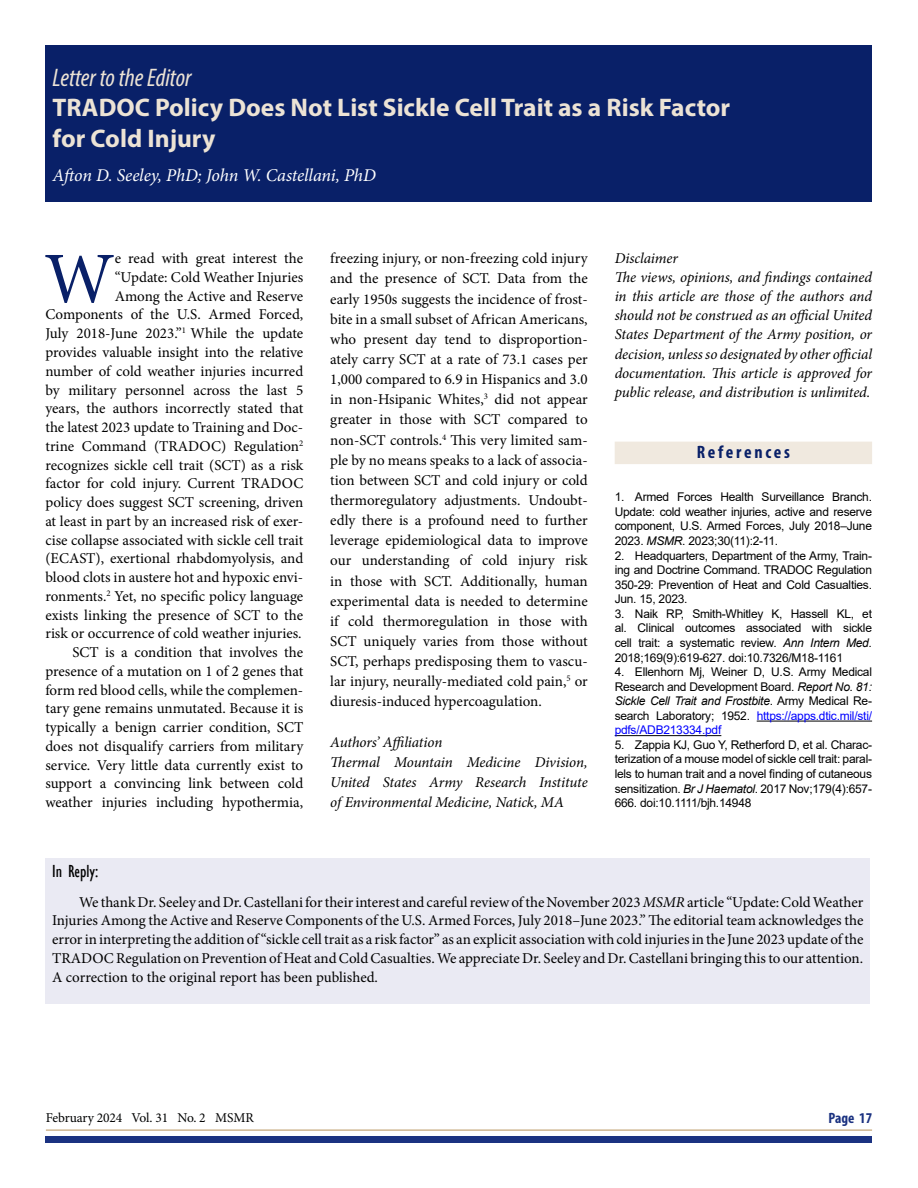
<style>
.page{position:relative;width:918px;height:1188px;background:#fff}
.page>*{position:absolute;margin:0;border:0;box-sizing:border-box;transform-origin:0 0}
.Body_DropCap{font:72.75px "Minion Pro";color:#092068}
.Heads_2021{font:700 25.5px/30.6px "Myriad Pro";color:#ece3d5}
.Heads_2021-2{font:italic condensed 25.5px "Myriad Pro";color:#ece3d5}
.Heads_AuthorByline_2021{font:italic 18px "Minion Pro";letter-spacing:-.005em;color:#fff}
.Section_Heads{font:700 condensed 18px "Myriad Pro";letter-spacing:.15em;color:#092068}
.subhead{font:condensed 18px "Gill Sans";color:#000}
.Body{font:15px/20.1px "Minion Pro";color:#000;text-align:justify}
.Body_DropCap-2{font:15px/18.8px "Minion Pro";color:#000;text-align:right}
.copy_acknowlegements{font:italic 15px/19px "Minion Pro";letter-spacing:-.01em;color:#000;text-align:justify}
.t1{font:700 condensed 15px "Myriad Pro";color:#1b3281}
.t2{font:13.5px "Minion Pro";letter-spacing:-.01em;color:#010202}
.References_List{font:12px/14.5px "Arial";letter-spacing:-.02em;color:#000;text-align:justify}
.s1{font-style:italic}
.s2{color:#00f}
.s3{color:#000}
</style>
<div class="page">
<div style="left:46px;top:1136px;width:826px;height:6px;background:#1b3281"></div>
<hr style="left:46px;top:1129px;width:826px;height:2px;background:#cfb691">
<div style="left:45px;top:858px;width:825px;height:146px;background:#eaeaf3"></div>
<div style="left:46px;top:46px;width:826px;height:156px;background:#092068"></div>
<div style="left:615px;top:442px;width:257px;height:22px;background:#f0e9df"></div>
<hr style="left:757px;top:721px;width:115px;height:1px;background:#000">
<hr style="left:615px;top:735px;width:106px;height:1px;background:#000">
<h1 class="Heads_2021-2" style="left:53px;top:62px;width:140px">Letter to the Editor</h1>
<h1 class="Heads_2021" style="left:53px;top:92px;width:679px">TRADOC Policy Does Not List Sickle Cell Trait as a Risk Factor for Cold Injury</h1>
<p class="Heads_AuthorByline_2021" style="left:53px;top:163px;width:325px">Afton D. Seeley, PhD; John W. Castellani, PhD</p>
<p class="Body_DropCap-2" style="left:45px;top:249px;width:259px">e read with great interest the<br>“Update: Cold Weather Injuries<br>Among the Active and Reserve Components of the U.S. Armed Forced, July 2018-June 2023.”<sup>1</sup> While the update provides valuable insight into the relative number of cold weather injuries incurred by military personnel across the last 5 years, the authors incorrectly stated that the latest 2023 update to Training and Doc&shy;trine Command (TRADOC) Regulation<sup>2 </sup>recognizes sickle cell trait (SCT) as a risk factor for cold injury. Current TRADOC policy does suggest SCT screening, driven at least in part by an increased risk of exer&shy;cise collapse associated with sickle cell trait (ECAST), exertional rhabdomyolysis, and blood clots in austere hot and hypoxic envi&shy;ronments.<sup>2</sup> Yet, no specific policy language exists linking the presence of SCT to the risk or occurrence of cold weather injuries.</p>
<p class="Body" style="left:45px;top:643px;width:259px;line-height:18.8px;text-indent:27px">SCT is a condition that involves the presence of a mutation on 1 of 2 genes that form red blood cells, while the complemen&shy;tary gene remains unmutated. Because it is typically a benign carrier condition, SCT does not disqualify carriers from military service. Very little data currently exist to support a convincing link between cold weather injuries including hypothermia,</p>
<p class="Body_DropCap" style="left:44px;top:230px;width:72px">W</p>
<p class="Body" style="left:330px;top:248px;width:259px">freezing injury, or non-freezing cold injury and the presence of SCT. Data from the early 1950s suggests the incidence of frost&shy;bite in a small subset of African Americans, who present day tend to disproportion&shy;ately carry SCT at a rate of 73.1 cases per 1,000 compared to 6.9 in Hispanics and 3.0 in non-Hsipanic Whites,<sup>3</sup> did not appear greater in those with SCT compared to non-SCT controls.<sup>4</sup> This very limited sam&shy;ple by no means speaks to a lack of associa&shy;tion between SCT and cold injury or cold thermoregulatory adjustments. Undoubt&shy;edly there is a profound need to further leverage epidemiological data to improve our understanding of cold injury risk in those with SCT. Additionally, human experimental data is needed to determine if cold thermoregulation in those with SCT uniquely varies from those without SCT, perhaps predisposing them to vascu&shy;lar injury, neurally-mediated cold pain,<sup>5</sup> or diuresis-induced hypercoagulation.</p>
<p class="copy_acknowlegements" style="left:330px;top:732px;width:114px">Authors’ Affiliation</p>
<p class="copy_acknowlegements" style="left:330px;top:752px;width:259px;line-height:20.1px">Thermal Mountain Medicine Division, United States Army Research Institute of Environmental Medicine, Natick, MA</p>
<p class="copy_acknowlegements" style="left:615px;top:249px;width:65px">Disclaimer</p>
<p class="copy_acknowlegements" style="left:615px;top:268px;width:259px">The views, opinions, and findings contained in this article are those of the authors and should not be construed as an official United States Department of the Army position, or decision, unless so designated by other official documentation. This article is approved for public release, and distribution is unlimited.</p>
<h2 class="Section_Heads" style="left:697px;top:441px;width:95px">References</h2>
<p class="References_List" style="left:615px;top:490px;width:259px">1. Armed Forces Health Surveillance Branch.<br>Update: cold weather injuries, active and reserve component, U.S. Armed Forces, July 2018–June 2023. <span class="s1">MSMR</span>. 2023;30(11):2-11.</p>
<p class="References_List" style="left:615px;top:548px;width:259px">2. Headquarters, Department of the Army, Train&shy;ing and Doctrine Command. TRADOC Regulation 350-29: Prevention of Heat and Cold Casualties.<br>Jun. 15, 2023.</p>
<p class="References_List" style="left:615px;top:606px;width:259px">3. Naik RP, Smith-Whitley K, Hassell KL, et al. Clinical outcomes associated with sickle cell trait: a systematic review. <span class="s1">Ann Intern Med.<br></span>2018;169(9):619-627. doi:10.7326/M18-1161</p>
<p class="References_List" style="left:615px;top:665px;width:259px">4. Ellenhorn Mj, Weiner D, U.S. Army Medical Research and Development Board. <span class="s1">Report No. 81:<br>Sickle Cell Trait and Frostbite</span>. Army Medical Re&shy;search Laboratory; 1952. <span class="s2">https://apps.dtic.mil/sti/ pdfs/ADB213334.pdf</span></p>
<p class="References_List" style="left:615px;top:737px;width:259px">5. Zappia KJ, Guo Y, Retherford D, et al. Charac&shy;terization of a mouse model of sickle cell trait: paral&shy;lels to human trait and a novel finding of cutaneous sensitization. <span class="s1">Br J Haematol</span>. 2017 Nov;179(4):657- 666. doi:10.1111/bjh.14948</p>
<p class="subhead" style="left:52px;top:861px;width:48px">In Reply:</p>
<p class="Body" style="left:52px;top:893px;width:813px;line-height:18.8px;text-indent:27px">We thank Dr. Seeley and Dr. Castellani for their interest and careful review of the November 2023 <span class="s1">MSMR</span> article “Update: Cold Weather Injuries Among the Active and Reserve Components of the U.S. Armed Forces, July 2018–June 2023.” The editorial team acknowledges the error in interpreting the addition of “sickle cell trait as a risk factor” as an explicit association with cold injuries in the June 2023 update of the TRADOC Regulation on Prevention of Heat and Cold Casualties. We appreciate Dr. Seeley and Dr. Castellani bringing this to our attention.<br>A correction to the original report has been published.</p>
<p class="t2" style="left:46px;top:1109px;width:209px">February 2024 Vol. 31 No. 2 <span class="s3">MSMR</span></p>
<p class="t1" style="left:829px;top:1109px;width:45px">Page 17</p>
</div>
